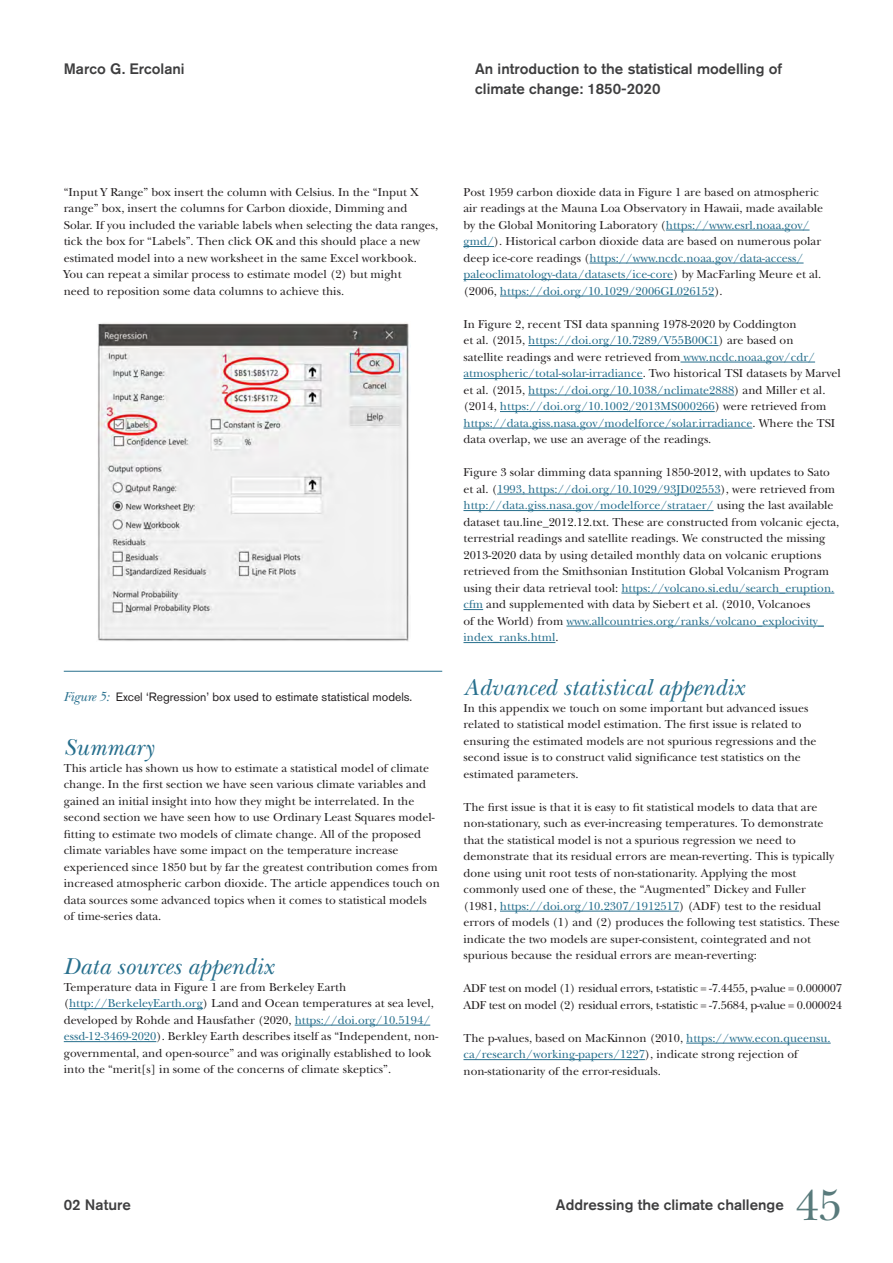
<style>
.page{position:relative;width:893px;height:1263px;background:#fff}
.page>*{position:absolute;margin:0;border:0;box-sizing:border-box;transform-origin:0 0}
.t1{font:45px "New Baskerville LT";color:#587a7b}
.t2{font:italic 24px "New Baskerville LT";color:#276f8d}
.t3{font:500 15px/19.5px "Akzidenz Grotesk BQ";color:#3e3e3f}
.t4{font:12px/16.5px "New Baskerville LT";color:#231f20}
.t5{font:12px/16.5px "New Baskerville LT";letter-spacing:-.02em;color:#231f20}
.t6{font:12px "Akzidenz Grotesk BQ";color:#231f20}
.s1{font-family:"New Baskerville LT";font-style:italic;font-size:13.5px;color:#276f8d}
.s2{color:#276f8d}
</style>
<div class="page">
<hr style="left:64px;top:671px;width:378px;height:1px;background:#276f8d">
<hr style="left:69px;top:1008px;width:134px;height:1px;background:#276f8d">
<hr style="left:295px;top:1025px;width:135px;height:1px;background:#276f8d">
<hr style="left:64px;top:1041px;width:92px;height:1px;background:#276f8d">
<img style="left:97px;top:323px;width:312px;height:319px">
<hr style="left:666px;top:230px;width:144px;height:1px;background:#276f8d">
<hr style="left:463px;top:246px;width:31px;height:1px;background:#276f8d">
<hr style="left:589px;top:263px;width:215px;height:1px;background:#276f8d">
<hr style="left:463px;top:279px;width:210px;height:1px;background:#276f8d">
<hr style="left:500px;top:296px;width:214px;height:1px;background:#276f8d">
<hr style="left:528px;top:345px;width:191px;height:1px;background:#276f8d">
<hr style="left:680px;top:362px;width:135px;height:1px;background:#276f8d">
<hr style="left:463px;top:378px;width:180px;height:1px;background:#276f8d">
<hr style="left:528px;top:395px;width:206px;height:1px;background:#276f8d">
<hr style="left:500px;top:411px;width:215px;height:1px;background:#276f8d">
<hr style="left:463px;top:428px;width:289px;height:1px;background:#276f8d">
<hr style="left:497px;top:494px;width:223px;height:1px;background:#276f8d">
<hr style="left:463px;top:510px;width:251px;height:1px;background:#276f8d">
<hr style="left:621px;top:593px;width:213px;height:1px;background:#276f8d">
<svg style="left:463px;top:609px;width:20px;height:1px"></svg>
<hr style="left:566px;top:626px;width:258px;height:1px;background:#276f8d">
<hr style="left:463px;top:642px;width:92px;height:1px;background:#276f8d">
<hr style="left:500px;top:911px;width:179px;height:1px;background:#276f8d">
<hr style="left:686px;top:1043px;width:145px;height:1px;background:#276f8d">
<hr style="left:463px;top:1059px;width:182px;height:1px;background:#276f8d">
<p class="t3" style="left:64px;top:59px;width:122px">Marco G. Ercolani</p>
<p class="t3" style="left:475px;top:59px;width:309px">An introduction to the statistical modelling of climate change: 1850-2020</p>
<p class="t4" style="left:64px;top:184px;width:376px">“Input Y Range” box insert the column with Celsius. In the “Input X range” box, insert the columns for Carbon dioxide, Dimming and Solar. If you included the variable labels when selecting the data ranges, tick the box for “Labels”. Then click OK and this should place a new estimated model into a new worksheet in the same Excel workbook.<br>You can repeat a similar process to estimate model (2) but might<br>need to reposition some data columns to achieve this.</p>
<p class="t6" style="left:64px;top:690px;width:350px"><span class="s1">Figure 5:</span> Excel ‘Regression’ box used to estimate statistical models.</p>
<h2 class="t2" style="left:64px;top:734px;width:91px">Summary</h2>
<p class="t4" style="left:64px;top:760px;width:378px">This article has shown us how to estimate a statistical model of climate change. In the first section we have seen various climate variables and gained an initial insight into how they might be interrelated. In the second section we have seen how to use Ordinary Least Squares model&shy;fitting to estimate two models of climate change. All of the proposed climate variables have some impact on the temperature increase experienced since 1850 but by far the greatest contribution comes from increased atmospheric carbon dioxide. The article appendices touch on data sources some advanced topics when it comes to statistical models of time-series data.</p>
<h2 class="t2" style="left:64px;top:953px;width:211px">Data sources appendix</h2>
<p class="t4" style="left:64px;top:979px;width:376px">Temperature data in Figure 1 are from Berkeley Earth (<span class="s2">http://BerkeleyEarth.org</span>) Land and Ocean temperatures at sea level, developed by Rohde and Hausfather (2020, <span class="s2">https://doi.org/10.5194/ essd-12-3469-2020</span>). Berkley Earth describes itself as “Independent, non&shy;governmental, and open-source” and was originally established to look into the “merit[s] in some of the concerns of climate skeptics”.</p>
<p class="t4" style="left:463px;top:184px;width:361px">Post 1959 carbon dioxide data in Figure 1 are based on atmospheric air readings at the Mauna Loa Observatory in Hawaii, made available by the Global Monitoring Laboratory (<span class="s2">https://www.esrl.noaa.gov/ gmd/</span>). Historical carbon dioxide data are based on numerous polar deep ice-core readings (<span class="s2">https://www.ncdc.noaa.gov/data-access/ paleoclimatology-data/datasets/ice-core</span>) by MacFarling Meure et al. (2006, <span class="s2">https://doi.org/10.1029/2006GL026152</span>).</p>
<p class="t4" style="left:463px;top:316px;width:379px">In Figure 2, recent TSI data spanning 1978-2020 by Coddington<br>et al. (2015, <span class="s2">https://doi.org/10.7289/V55B00C1</span>) are based on<br>satellite readings and were retrieved from <span class="s2">www.ncdc.noaa.gov/cdr/ atmospheric/total-solar-irradiance</span>. Two historical TSI datasets by Marvel et al. (2015, <span class="s2">https://doi.org/10.1038/nclimate2888</span>) and Miller et al. (2014, <span class="s2">https://doi.org/10.1002/2013MS000266</span>) were retrieved from <span class="s2">https://data.giss.nasa.gov/modelforce/solar.irradiance</span>. Where the TSI data overlap, we use an average of the readings.</p>
<p class="t4" style="left:463px;top:464px;width:377px">Figure 3 solar dimming data spanning 1850-2012, with updates to Sato et al. (<span class="s2">1993, https://doi.org/10.1029/93JD02553</span>), were retrieved from <span class="s2">http://data.giss.nasa.gov/modelforce/strataer/</span> using the last available dataset tau.line_2012.12.txt. These are constructed from volcanic ejecta, terrestrial readings and satellite readings. We constructed the missing 2013-2020 data by using detailed monthly data on volcanic eruptions retrieved from the Smithsonian Institution Global Volcanism Program using their data retrieval tool: <span class="s2">https://volcano.si.edu/search_eruption. cfm</span> and supplemented with data by Siebert et al. (2010, Volcanoes<br>of the World) from <span class="s2">www.allcountries.org/ranks/volcano_explocivity_ index_ranks.html</span>.</p>
<h2 class="t2" style="left:463px;top:674px;width:282px">Advanced statistical appendix</h2>
<p class="t4" style="left:463px;top:700px;width:355px">In this appendix we touch on some important but advanced issues related to statistical model estimation. The first issue is related to ensuring the estimated models are not spurious regressions and the second issue is to construct valid significance test statistics on the estimated parameters.</p>
<p class="t4" style="left:463px;top:799px;width:378px">The first issue is that it is easy to fit statistical models to data that are non-stationary, such as ever-increasing temperatures. To demonstrate that the statistical model is not a spurious regression we need to demonstrate that its residual errors are mean-reverting. This is typically done using unit root tests of non-stationarity. Applying the most commonly used one of these, the “Augmented” Dickey and Fuller (1981, <span class="s2">https://doi.org/10.2307/1912517</span>) (ADF) test to the residual errors of models (1) and (2) produces the following test statistics. These indicate the two models are super-consistent, cointegrated and not spurious because the residual errors are mean-reverting:</p>
<p class="t5" style="left:463px;top:980px;width:380px">ADF test on model (1) residual errors, t-statistic = -7.4455, p-value = 0.000007<br>ADF test on model (2) residual errors, t-statistic = -7.5684, p-value = 0.000024</p>
<p class="t4" style="left:463px;top:1030px;width:369px">The p-values, based on MacKinnon (2010, <span class="s2">https://www.econ.queensu. ca/research/working-papers/1227</span>), indicate strong rejection of non-stationarity of the error-residuals.</p>
<p class="t3" style="left:64px;top:1195px;width:69px">02 Nature</p>
<p class="t3" style="left:556px;top:1195px;width:229px">Addressing the climate challenge</p>
<h1 class="t1" style="left:795px;top:1179px;width:48px">45</h1>
</div>
